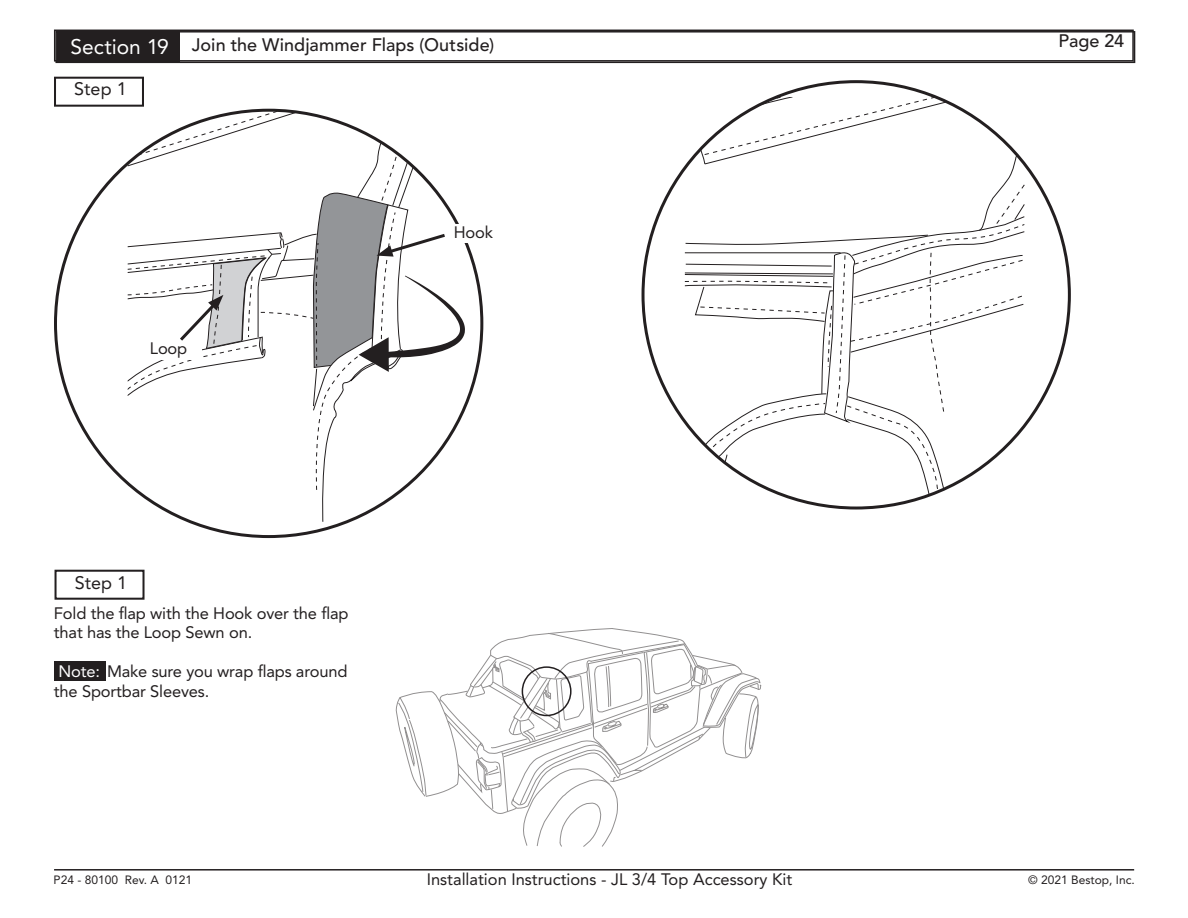
<style>
.page{position:relative;width:1188px;height:918px;background:#fff}
.page>*{position:absolute;margin:0;border:0;box-sizing:border-box;transform-origin:0 0}
.t1{font:21px "Avenir LT Std";color:#fff}
.t2{font:500 18px "Avenir LT Std";letter-spacing:.005em;color:#231f20}
.t3{font:18px "Avenir LT Std";color:#231f20}
.t4{font:16.5px/19.5px "Avenir LT Std";letter-spacing:-.01em;color:#231f20}
.t5{font:12px "Avenir LT Std";color:#231f20}
.s1{color:#fff}
</style>
<div class="page">
<div style="left:54px;top:30px;width:1080px;height:32px;border:2px solid #231f20"></div>
<hr style="left:54px;top:869px;width:1080px;height:2px;background:#231f20">
<svg style="left:396px;top:628px;width:365px;height:219px"></svg>
<div style="left:55px;top:31px;width:1080px;height:32px;border:2px solid #231f20"></div>
<div style="left:57px;top:32px;width:123px;height:31px;background:#231f20"></div>
<svg style="left:54px;top:569px;width:91px;height:31px"></svg>
<div style="left:522px;top:666px;width:50px;height:50px;border:2px solid #231f20;border-radius:50%"></div>
<svg style="left:54px;top:76px;width:411px;height:446px"></svg>
<svg style="left:685px;top:97px;width:340px;height:410px"></svg>
<div style="left:54px;top:661px;width:51px;height:20px;background:#231f20"></div>
<p class="t1" style="left:70px;top:34px;width:100px">Section 19</p>
<p class="t2" style="left:192px;top:34px;width:304px">Join the Windjammer Flaps (Outside)</p>
<p class="t3" style="left:74px;top:79px;width:54px">Step 1</p>
<p class="t4" style="left:150px;top:339px;width:39px">Loop</p>
<p class="t3" style="left:75px;top:572px;width:54px">Step 1</p>
<p class="t4" style="left:54px;top:604px;width:296px">Fold the flap with the Hook over the flap that has the Loop Sewn on.</p>
<p class="t4" style="left:54px;top:662px;width:295px"><span class="s1">Note:</span> Make sure you wrap flaps around the Sportbar Sleeves.</p>
<p class="t4" style="left:454px;top:223px;width:41px">Hook</p>
<p class="t2" style="left:1059px;top:30px;width:67px">Page 24</p>
<p class="t4" style="left:427px;top:870px;width:367px">Installation Instructions - JL 3/4 Top Accessory Kit</p>
<p class="t5" style="left:54px;top:873px;width:140px">P24 - 80100 Rev. A 0121</p>
<p class="t5" style="left:1028px;top:873px;width:108px">© 2021 Bestop, Inc.</p>
</div>
